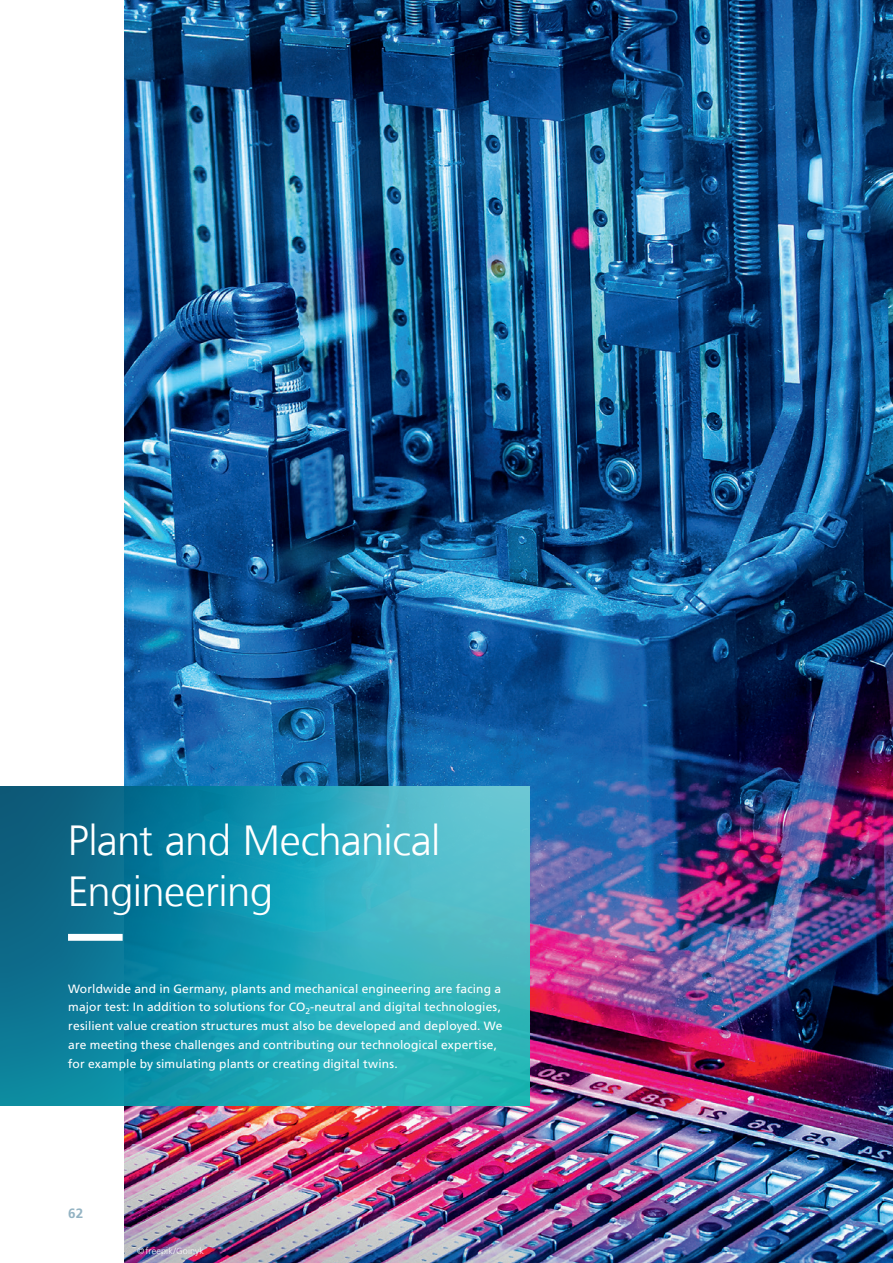
<style>
.page{position:relative;width:893px;height:1263px;background:#fff}
.page>*{position:absolute;margin:0;border:0;box-sizing:border-box;transform-origin:0 0}
.Ueberschrift_28_33_6{font:300 42px/50.4px "Frutiger LT Com";letter-spacing:-.015em;color:#fff}
.t1{font:700 13.5px "Frutiger LT Com";color:#93b3c3}
.Infokasten_klein_Fli{font:12px/18.8px "Frutiger LT Com";letter-spacing:.01em;color:#fff}
._12_Grafiktext{font:300 9px "Frutiger LT Com";letter-spacing:.015em;color:#fff}
</style>
<div class="page">
<img style="left:124px;top:0;width:769px;height:1263px">
<svg style="left:0;top:786px;width:529px;height:319px;background:#2199ae"></svg>
<svg style="left:68px;top:934px;width:440px;height:7px;background:#42adbf"></svg>
<p class="Ueberschrift_28_33_6" style="left:68px;top:816px;width:374px">Plant and Mechanical<br>Engineering</p>
<p class="Infokasten_klein_Fli" style="left:68px;top:979px;width:436px">Worldwide and in Germany, plants and mechanical engineering are facing a major test: In addition to solutions for CO<sub>2</sub>-neutral and digital technologies, resilient value creation structures must also be developed and deployed. We are meeting these challenges and contributing our technological expertise, for example by simulating plants or creating digital twins.</p>
<p class="t1" style="left:68px;top:1205px;width:17px">62</p>
<p class="_12_Grafiktext" style="left:137px;top:1246px;width:68px">©freepik/Goinyk</p>
</div>
